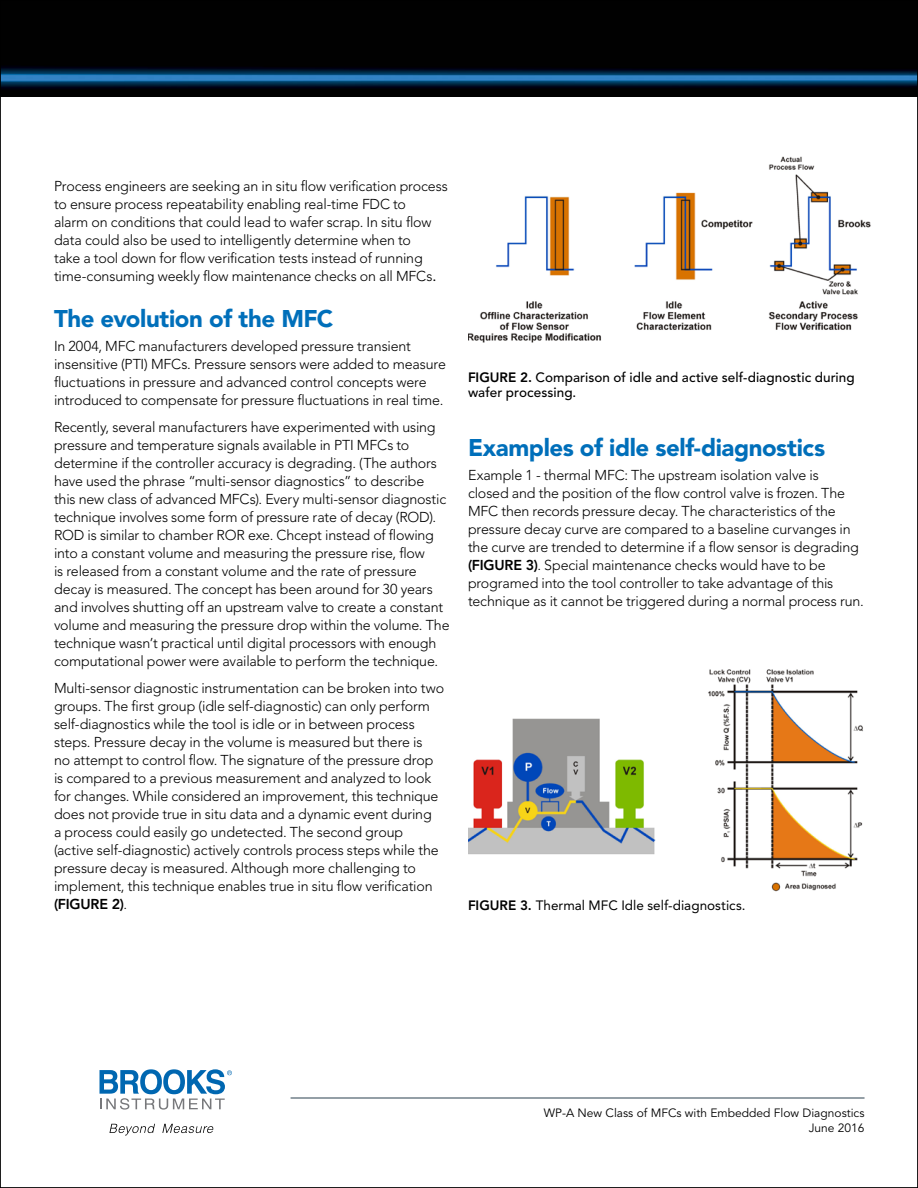
<style>
.page{position:relative;width:918px;height:1188px;background:#fff}
.page>*{position:absolute;margin:0;border:0;box-sizing:border-box;transform-origin:0 0}
.bro-Body_SH1a{font:900 24px "Avenir";letter-spacing:-.02em;color:#006fba}
.bro-BodyCopy{font:300 14.25px/18px "Avenir";letter-spacing:-.01em;color:#000}
.bro-Caption{font:500 13.5px/15px "Avenir";letter-spacing:.005em;color:#000}
.bro-Caption-2{font:13.5px "Avenir";color:#000}
.bro-Footer_small{font:12px "Avenir";color:#000}
.s1{font-size:18px}
.s2{font-weight:800}
</style>
<div class="page">
<img style="left:2px;top:2px;width:914px;height:95px">
<hr style="left:291px;top:1097px;width:574px;height:2px;background:#72808a">
<img style="left:468px;top:156px;width:403px;height:187px">
<img style="left:468px;top:669px;width:395px;height:223px">
<svg style="left:100px;top:1069px;width:132px;height:41px"></svg>
<svg style="left:109px;top:1124px;width:46px;height:12px"></svg>
<svg style="left:162px;top:1124px;width:52px;height:9px"></svg>
<p class="bro-BodyCopy" style="left:54px;top:177px;width:395px">Process engineers are seeking an in situ flow verification process to ensure process repeatability enabling real-time FDC to<br>alarm on conditions that could lead to wafer scrap. In situ flow data could also be used to intelligently determine when to<br>take a tool down for flow verification tests instead of running time-consuming weekly flow maintenance checks on all MFCs<span class="s1">.</span></p>
<p class="bro-Body_SH1a" style="left:54px;top:304px;width:281px">The evolution of the MFC</p>
<p class="bro-BodyCopy" style="left:54px;top:337px;width:393px">In 2004, MFC manufacturers developed pressure transient insensitive (PTI) MFCs. Pressure sensors were added to measure fluctuations in pressure and advanced control concepts were introduced to compensate for pressure fluctuations in real time.</p>
<p class="bro-BodyCopy" style="left:54px;top:418px;width:397px">Recently, several manufacturers have experimented with using pressure and temperature signals available in PTI MFCs to determine if the controller accuracy is degrading. (The authors have used the phrase “multi-sensor diagnostics” to describe this new class of advanced MFCs). Every multi-sensor diagnostic technique involves some form of pressure rate of decay (ROD).<br>ROD is similar to chamber ROR exe. Chcept instead of flowing into a constant volume and measuring the pressure rise, flow<br>is released from a constant volume and the rate of pressure decay is measured. The concept has been around for 30 years and involves shutting off an upstream valve to create a constant volume and measuring the pressure drop within the volume. The technique wasn’t practical until digital processors with enough computational power were available to perform the technique.</p>
<p class="bro-BodyCopy" style="left:54px;top:679px;width:392px">Multi-sensor diagnostic instrumentation can be broken into two groups. The first group (idle self-diagnostic) can only perform self-diagnostics while the tool is idle or in between process steps. Pressure decay in the volume is measured but there is<br>no attempt to control flow. The signature of the pressure drop is compared to a previous measurement and analyzed to look for changes. While considered an improvement, this technique does not provide true in situ data and a dynamic event during<br>a process could easily go undetected. The second group (active self-diagnostic) actively controls process steps while the pressure decay is measured. Although more challenging to implement, this technique enables true in situ flow verification <span class="s2">(FIGURE 2)</span>.</p>
<p class="bro-Caption" style="left:468px;top:370px;width:388px"><span class="s2">FIGURE 2.</span> Comparison of idle and active self-diagnostic during wafer processing.</p>
<p class="bro-Body_SH1a" style="left:468px;top:433px;width:359px">Examples of idle self-diagnostics</p>
<p class="bro-BodyCopy" style="left:468px;top:466px;width:397px">Example 1 - thermal MFC: The upstream isolation valve is<br>closed and the position of the flow control valve is frozen. The MFC then records pressure decay. The characteristics of the pressure decay curve are compared to a baseline curvanges in the curve are trended to determine if a flow sensor is degrading <span class="s2">(FIGURE 3)</span>. Special maintenance checks would have to be programed into the tool controller to take advantage of this technique as it cannot be triggered during a normal process run.</p>
<p class="bro-Caption-2" style="left:468px;top:897px;width:279px"><span class="s2">FIGURE 3.</span> Thermal MFC Idle self-diagnostics.</p>
<p class="bro-Footer_small" style="left:544px;top:1106px;width:322px">WP-A New Class of MFCs with Embedded Flow Diagnostics</p>
<p class="bro-Footer_small" style="left:809px;top:1121px;width:57px">June 2016</p>
</div>
